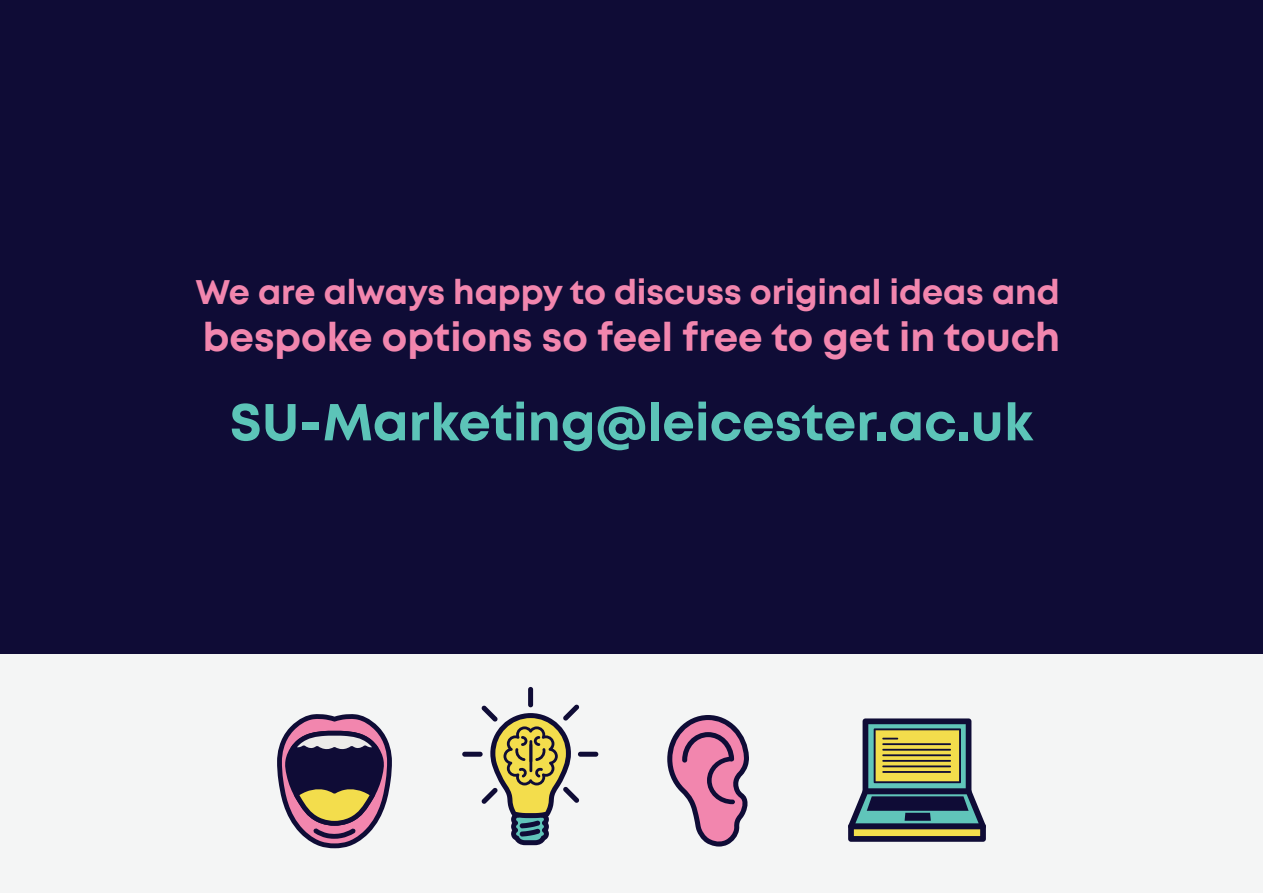
<style>
.page{position:relative;width:1263px;height:893px;background:#fff}
.page>*{position:absolute;margin:0;border:0;box-sizing:border-box;transform-origin:0 0}
.t1{font:700 51.9px "Mont";color:#5cc4b8}
.t2{font:700 39px "Mont";color:#f286ae}
.t3{font:700 33.6px "Mont";color:#f286ae}
</style>
<div class="page">
<div style="left:0;top:235px;width:1263px;height:657px;background:#f4f5f5"></div>
<div style="left:0;top:0;width:1263px;height:654px;background:#0f0c36"></div>
<svg style="left:277px;top:714px;width:115px;height:134px"></svg>
<div style="left:528px;top:687px;width:5px;height:20px;background:#0f0c36;border-radius:2px"></div>
<div style="left:462px;top:752px;width:21px;height:5px;background:#0f0c36;border-radius:2px"></div>
<div style="left:578px;top:752px;width:20px;height:5px;background:#0f0c36;border-radius:2px"></div>
<svg style="left:481px;top:704px;width:98px;height:141px"></svg>
<svg style="left:667px;top:715px;width:82px;height:132px"></svg>
<svg style="left:848px;top:718px;width:138px;height:124px;background:#7b8771"></svg>
<p class="t3" style="left:196px;top:275px;width:865px">We are always happy to discuss original ideas and</p>
<p class="t2" style="left:203px;top:318px;width:859px">bespoke options so feel free to get in touch</p>
<h1 class="t1" style="left:230px;top:397px;width:805px">SU-Marketing@leicester.ac.uk</h1>
</div>
